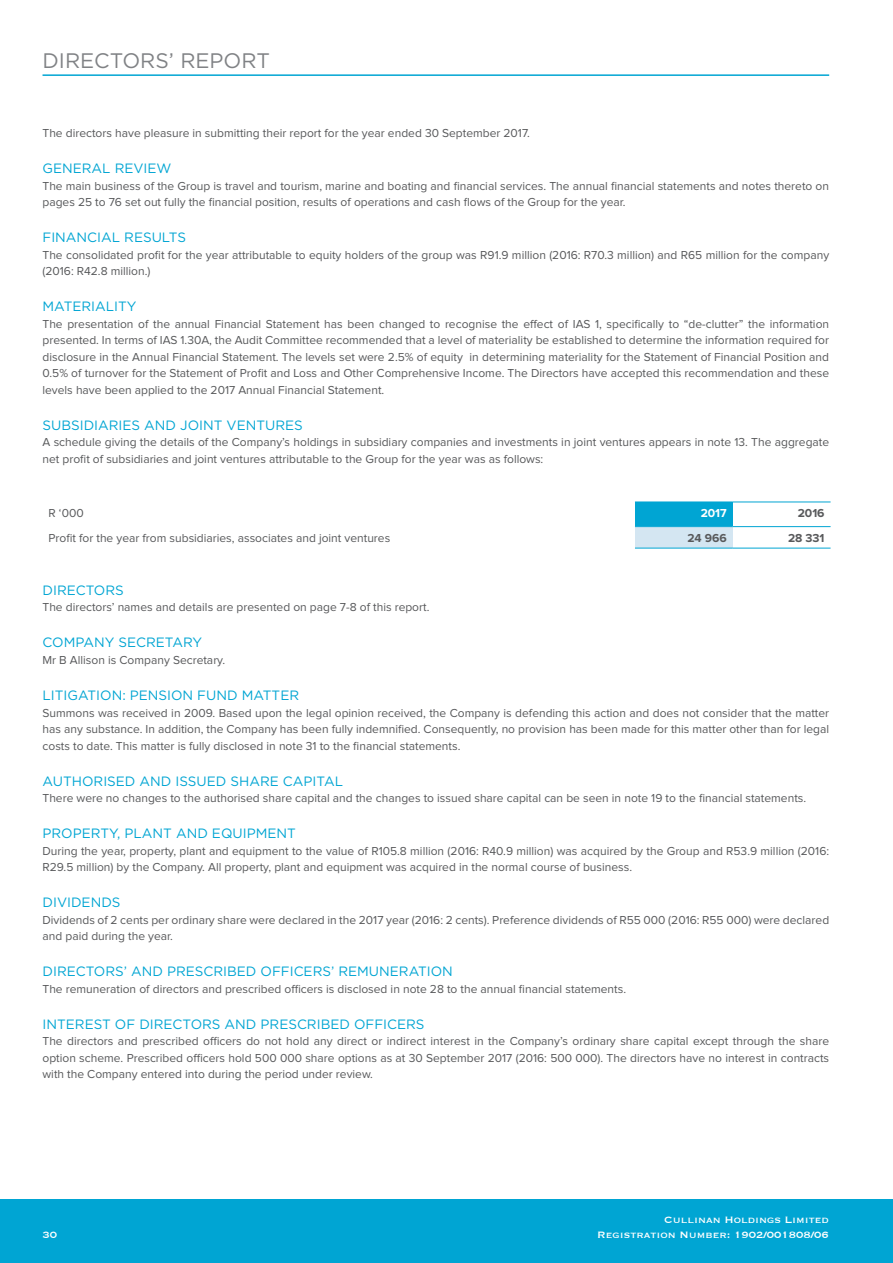
<style>
.page{position:relative;width:893px;height:1263px;background:#fff}
.page>*{position:absolute;margin:0;border:0;box-sizing:border-box;transform-origin:0 0}
.t1{font:21px "Gotham";color:#808285}
.t2{font:13.5px "Gotham";color:#00a5d3}
.t3{font:12px/16.5px "Proxima Nova";color:#58595b}
.t4{font:12px/14.4px "Copperplate";color:#fff;text-align:right}
.t5{font:700 12px "Proxima Nova";color:#58595b}
.t6{font:700 12px "Proxima Nova";color:#fff}
</style>
<div class="page">
<div style="left:0;top:1199px;width:893px;height:64px;background:#00a5d3"></div>
<hr style="left:43px;top:74px;width:786px;height:2px;background:#00a5d3">
<div style="left:635px;top:502px;width:98px;height:25px;background:#00a5d3"></div>
<div style="left:635px;top:527px;width:98px;height:21px;background:#d4e6f2"></div>
<hr style="left:733px;top:502px;width:98px;height:1px;background:#00a5d3">
<hr style="left:635px;top:548px;width:98px;height:1px;background:#00a5d3">
<hr style="left:733px;top:526px;width:98px;height:1px;background:#00a5d3">
<hr style="left:733px;top:548px;width:98px;height:1px;background:#00a5d3">
<h1 class="t1" style="left:43px;top:47px;width:229px">DIRECTORS’ REPORT</h1>
<p class="t3" style="left:43px;top:125px;width:489px">The directors have pleasure in submitting their report for the year ended 30 September 2017.</p>
<p class="t2" style="left:43px;top:160px;width:131px">GENERAL REVIEW</p>
<p class="t3" style="left:43px;top:178px;width:788px">The main business of the Group is travel and tourism, marine and boating and financial services. The annual financial statements and notes thereto on pages 25 to 76 set out fully the financial position, results of operations and cash flows of the Group for the year.</p>
<p class="t2" style="left:43px;top:229px;width:145px">FINANCIAL RESULTS</p>
<p class="t3" style="left:43px;top:247px;width:788px">The consolidated profit for the year attributable to equity holders of the group was R91.9 million (2016: R70.3 million) and R65 million for the company (2016: R42.8 million.)</p>
<p class="t2" style="left:43px;top:298px;width:96px">MATERIALITY</p>
<p class="t3" style="left:43px;top:316px;width:788px;text-align:justify">The presentation of the annual Financial Statement has been changed to recognise the effect of IAS 1, specifically to “de-clutter” the information presented. In terms of IAS 1.30A, the Audit Committee recommended that a level of materiality be established to determine the information required for disclosure in the Annual Financial Statement. The levels set were 2.5% of equity in determining materiality for the Statement of Financial Position and 0.5% of turnover for the Statement of Profit and Loss and Other Comprehensive Income. The Directors have accepted this recommendation and these levels have been applied to the 2017 Annual Financial Statement.</p>
<p class="t2" style="left:43px;top:416px;width:262px">SUBSIDIARIES AND JOINT VENTURES</p>
<p class="t3" style="left:43px;top:434px;width:788px">A schedule giving the details of the Company’s holdings in subsidiary companies and investments in joint ventures appears in note 13. The aggregate net profit of subsidiaries and joint ventures attributable to the Group for the year was as follows:</p>
<p class="t3" style="left:49px;top:506px;width:37px">R ‘000</p>
<p class="t6" style="left:701px;top:508px;width:28px">2017</p>
<p class="t5" style="left:798px;top:508px;width:28px">2016</p>
<p class="t3" style="left:49px;top:530px;width:343px">Profit for the year from subsidiaries, associates and joint ventures</p>
<p class="t5" style="left:687px;top:533px;width:41px">24 966</p>
<p class="t5" style="left:788px;top:533px;width:38px">28 331</p>
<p class="t2" style="left:43px;top:581px;width:83px">DIRECTORS</p>
<p class="t3" style="left:43px;top:600px;width:388px">The directors’ names and details are presented on page 7-8 of this report.</p>
<p class="t2" style="left:43px;top:634px;width:161px">COMPANY SECRETARY</p>
<p class="t3" style="left:43px;top:652px;width:184px">Mr B Allison is Company Secretary.</p>
<p class="t2" style="left:43px;top:686px;width:258px">LITIGATION: PENSION FUND MATTER</p>
<p class="t3" style="left:43px;top:705px;width:788px;text-align:justify">Summons was received in 2009. Based upon the legal opinion received, the Company is defending this action and does not consider that the matter has any substance. In addition, the Company has been fully indemnified. Consequently, no provision has been made for this matter other than for legal costs to date. This matter is fully disclosed in note 31 to the financial statements.</p>
<p class="t2" style="left:43px;top:772px;width:302px">AUTHORISED AND ISSUED SHARE CAPITAL</p>
<p class="t3" style="left:43px;top:790px;width:765px">There were no changes to the authorised share capital and the changes to issued share capital can be seen in note 19 to the financial statements.</p>
<p class="t2" style="left:43px;top:824px;width:255px">PROPERTY, PLANT AND EQUIPMENT</p>
<p class="t3" style="left:43px;top:843px;width:788px">During the year, property, plant and equipment to the value of R105.8 million (2016: R40.9 million) was acquired by the Group and R53.9 million (2016:<br>R29.5 million) by the Company. All property, plant and equipment was acquired in the normal course of business.</p>
<p class="t2" style="left:43px;top:893px;width:79px">DIVIDENDS</p>
<p class="t3" style="left:43px;top:912px;width:788px">Dividends of 2 cents per ordinary share were declared in the 2017 year (2016: 2 cents). Preference dividends of R55 000 (2016: R55 000) were declared and paid during the year.</p>
<p class="t2" style="left:43px;top:962px;width:412px">DIRECTORS’ AND PRESCRIBED OFFICERS’ REMUNERATION</p>
<p class="t3" style="left:43px;top:981px;width:585px">The remuneration of directors and prescribed officers is disclosed in note 28 to the annual financial statements.</p>
<p class="t2" style="left:43px;top:1015px;width:384px">INTEREST OF DIRECTORS AND PRESCRIBED OFFICERS</p>
<p class="t3" style="left:43px;top:1033px;width:788px;text-align:justify">The directors and prescribed officers do not hold any direct or indirect interest in the Company’s ordinary share capital except through the share option scheme. Prescribed officers hold 500 000 share options as at 30 September 2017 (2016: 500 000). The directors have no interest in contracts with the Company entered into during the period under review.</p>
<p class="t4" style="left:43px;top:1227px;width:16px">30</p>
<p class="t4" style="left:597px;top:1212px;width:233px">Cullinan Holdings Limited<br>Registration Number: 1902/001808/06</p>
</div>
